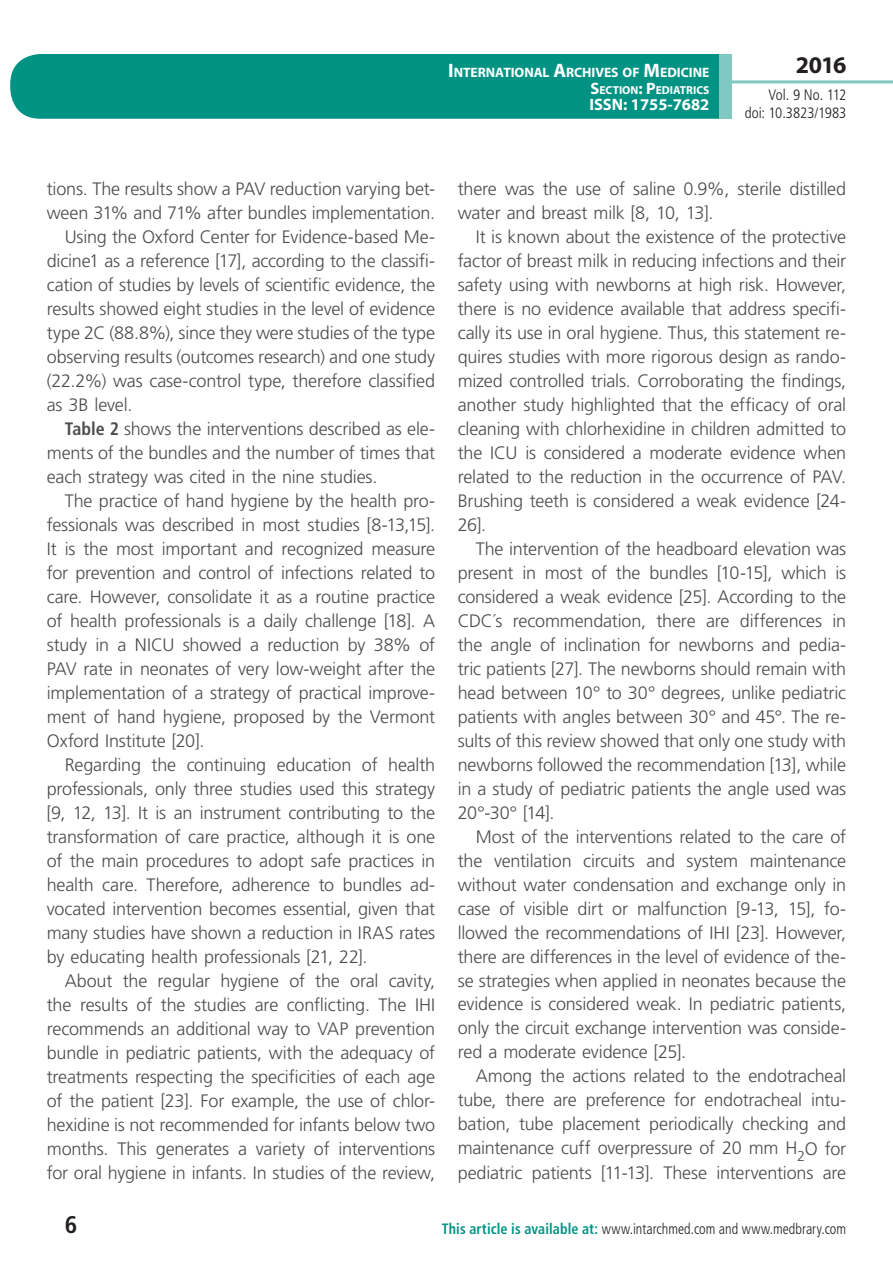
<style>
.page{position:relative;width:893px;height:1263px;background:#fff}
.page>*{position:absolute;margin:0;border:0;box-sizing:border-box;transform-origin:0 0}
.t1{font:700 24px "Myriad Pro";color:#231f20}
.t2{font:700 condensed 24px "Frutiger LT Std";color:#231f20}
.t3{font:300 18px/24px "Frutiger LT Std";letter-spacing:-.01em;color:#4b4c4d;text-align:justify}
.t4{font:700 16.5px "Myriad Pro";color:#fff}
.t5{font:300 condensed 15px "Frutiger LT Std";letter-spacing:.005em;color:#231f20;scale:.94 1}
.t6{font:300 condensed 15px/18px "Frutiger LT Std";letter-spacing:.005em;color:#231f20;text-align:right}
.t7{font:700 13.65px "Myriad Pro";letter-spacing:-.005em;color:#fff}
.t8{font:700 11.55px "Myriad Pro";color:#fff}
.s1{font-size:19.5px}
.s2{font-size:16.5px}
.s3{font-weight:700;font-stretch:condensed}
.s4{font-weight:700;color:#009384}
</style>
<div class="page">
<div style="left:10px;top:54px;width:775px;height:65px;background:#009384;border-radius:30px"></div>
<div style="left:732px;top:0;width:161px;height:157px;background:#fff"></div>
<hr style="left:730px;top:80px;width:163px;height:3px;background:#80c9c2">
<div style="left:719px;top:54px;width:13px;height:65px;background:#80c9c2"></div>
<p class="t7" style="left:448px;top:64px;width:263px"><span class="s1">I</span>NTERNATIONAL <span class="s1">A</span>RCHIVES OF <span class="s1">M</span>EDICINE</p>
<p class="t8" style="left:591px;top:82px;width:120px"><span class="s2">S</span>ECTION<span class="s2">: P</span>EDIATRICS</p>
<p class="t4" style="left:589px;top:94px;width:122px">ISSN: 1755-7682</p>
<h1 class="t1" style="left:796px;top:49px;width:52px">2016</h1>
<p class="t6" style="left:745px;top:86px;width:103px">Vol. 9 No. 112 doi: 10.3823/1983</p>
<p class="t3" style="left:47px;top:177px;width:390px">tions. The results show a PAV reduction varying bet-</p>
<p class="t3" style="left:47px;top:201px;width:390px">ween 31% and 71% after bundles implementation.</p>
<p class="t3" style="left:65px;top:225px;width:372px">Using the Oxford Center for Evidence-based Me-</p>
<p class="t3" style="left:47px;top:249px;width:390px">dicine1 as a reference [17], according to the classifi-</p>
<p class="t3" style="left:47px;top:273px;width:390px">cation of studies by levels of scientific evidence, the</p>
<p class="t3" style="left:47px;top:297px;width:390px">results showed eight studies in the level of evidence</p>
<p class="t3" style="left:47px;top:321px;width:390px">type 2C (88.8%), since they were studies of the type</p>
<p class="t3" style="left:47px;top:345px;width:390px">observing results (outcomes research) and one study</p>
<p class="t3" style="left:47px;top:369px;width:390px">(22.2%) was case-control type, therefore classified</p>
<p class="t3" style="left:47px;top:393px;width:87px">as 3B level.</p>
<p class="t3" style="left:65px;top:417px;width:372px"><span class="s3">Table 2</span> shows the interventions described as ele-</p>
<p class="t3" style="left:47px;top:441px;width:390px">ments of the bundles and the number of times that</p>
<p class="t3" style="left:47px;top:465px;width:332px">each strategy was cited in the nine studies.</p>
<p class="t3" style="left:65px;top:489px;width:372px">The practice of hand hygiene by the health pro-</p>
<p class="t3" style="left:47px;top:513px;width:390px">fessionals was described in most studies [8-13,15].</p>
<p class="t3" style="left:47px;top:537px;width:390px">It is the most important and recognized measure</p>
<p class="t3" style="left:47px;top:561px;width:390px">for prevention and control of infections related to</p>
<p class="t3" style="left:47px;top:585px;width:390px">care. However, consolidate it as a routine practice</p>
<p class="t3" style="left:47px;top:609px;width:390px">of health professionals is a daily challenge [18]. A</p>
<p class="t3" style="left:47px;top:633px;width:390px">study in a NICU showed a reduction by 38% of</p>
<p class="t3" style="left:47px;top:657px;width:390px">PAV rate in neonates of very low-weight after the</p>
<p class="t3" style="left:47px;top:681px;width:390px">implementation of a strategy of practical improve-</p>
<p class="t3" style="left:47px;top:705px;width:390px">ment of hand hygiene, proposed by the Vermont</p>
<p class="t3" style="left:47px;top:729px;width:159px">Oxford Institute [20].</p>
<p class="t3" style="left:65px;top:753px;width:372px">Regarding the continuing education of health</p>
<p class="t3" style="left:47px;top:777px;width:390px">professionals, only three studies used this strategy</p>
<p class="t3" style="left:47px;top:801px;width:390px">[9, 12, 13]. It is an instrument contributing to the</p>
<p class="t3" style="left:47px;top:825px;width:390px">transformation of care practice, although it is one</p>
<p class="t3" style="left:47px;top:849px;width:390px">of the main procedures to adopt safe practices in</p>
<p class="t3" style="left:47px;top:873px;width:390px">health care. Therefore, adherence to bundles ad-</p>
<p class="t3" style="left:47px;top:897px;width:390px">vocated intervention becomes essential, given that</p>
<p class="t3" style="left:47px;top:921px;width:390px">many studies have shown a reduction in IRAS rates</p>
<p class="t3" style="left:47px;top:945px;width:322px">by educating health professionals [21, 22].</p>
<p class="t3" style="left:65px;top:969px;width:372px">About the regular hygiene of the oral cavity,</p>
<p class="t3" style="left:47px;top:993px;width:390px">the results of the studies are conflicting. The IHI</p>
<p class="t3" style="left:47px;top:1017px;width:390px">recommends an additional way to VAP prevention</p>
<p class="t3" style="left:47px;top:1041px;width:390px">bundle in pediatric patients, with the adequacy of</p>
<p class="t3" style="left:47px;top:1065px;width:390px">treatments respecting the specificities of each age</p>
<p class="t3" style="left:47px;top:1089px;width:390px">of the patient [23]. For example, the use of chlor-</p>
<p class="t3" style="left:47px;top:1113px;width:390px">hexidine is not recommended for infants below two</p>
<p class="t3" style="left:47px;top:1137px;width:390px">months. This generates a variety of interventions</p>
<p class="t3" style="left:47px;top:1161px;width:390px">for oral hygiene in infants. In studies of the review,</p>
<p class="t3" style="left:458px;top:177px;width:390px">there was the use of saline 0.9%, sterile distilled water and breast milk [8, 10, 13].</p>
<p class="t3" style="left:458px;top:225px;width:390px;text-indent:18px">It is known about the existence of the protective factor of breast milk in reducing infections and their safety using with newborns at high risk. However, there is no evidence available that address specifi&shy;cally its use in oral hygiene. Thus, this statement re&shy;quires studies with more rigorous design as rando&shy;mized controlled trials. Corroborating the findings, another study highlighted that the efficacy of oral cleaning with chlorhexidine in children admitted to the ICU is considered a moderate evidence when related to the reduction in the occurrence of PAV.<br>Brushing teeth is considered a weak evidence [24- 26].</p>
<p class="t3" style="left:458px;top:537px;width:390px;text-indent:18px">The intervention of the headboard elevation was present in most of the bundles [10-15], which is considered a weak evidence [25]. According to the CDC´s recommendation, there are differences in the angle of inclination for newborns and pedia&shy;tric patients [27]. The newborns should remain with head between 10° to 30° degrees, unlike pediatric patients with angles between 30° and 45°. The re&shy;sults of this review showed that only one study with newborns followed the recommendation [13], while in a study of pediatric patients the angle used was 20°-30° [14].</p>
<p class="t3" style="left:458px;top:824px;width:390px;text-indent:18px">Most of the interventions related to the care of the ventilation circuits and system maintenance without water condensation and exchange only in case of visible dirt or malfunction [9-13, 15], fo&shy;llowed the recommendations of IHI [23]. However, there are differences in the level of evidence of the&shy;se strategies when applied in neonates because the evidence is considered weak. In pediatric patients, only the circuit exchange intervention was conside&shy;red a moderate evidence [25].</p>
<p class="t3" style="left:458px;top:1064px;width:390px;text-indent:18px">Among the actions related to the endotracheal tube, there are preference for endotracheal intu&shy;bation, tube placement periodically checking and maintenance cuff overpressure of 20 mm H<sub>2</sub>O for pediatric patients [11-13]. These interventions are</p>
<h1 class="t2" style="left:65px;top:1210px;width:14px">6</h1>
<p class="t5" style="left:442px;top:1220px;width:432px"><span class="s4">This article is available at:</span> www.intarchmed.com and www.medbrary.com</p>
</div>
